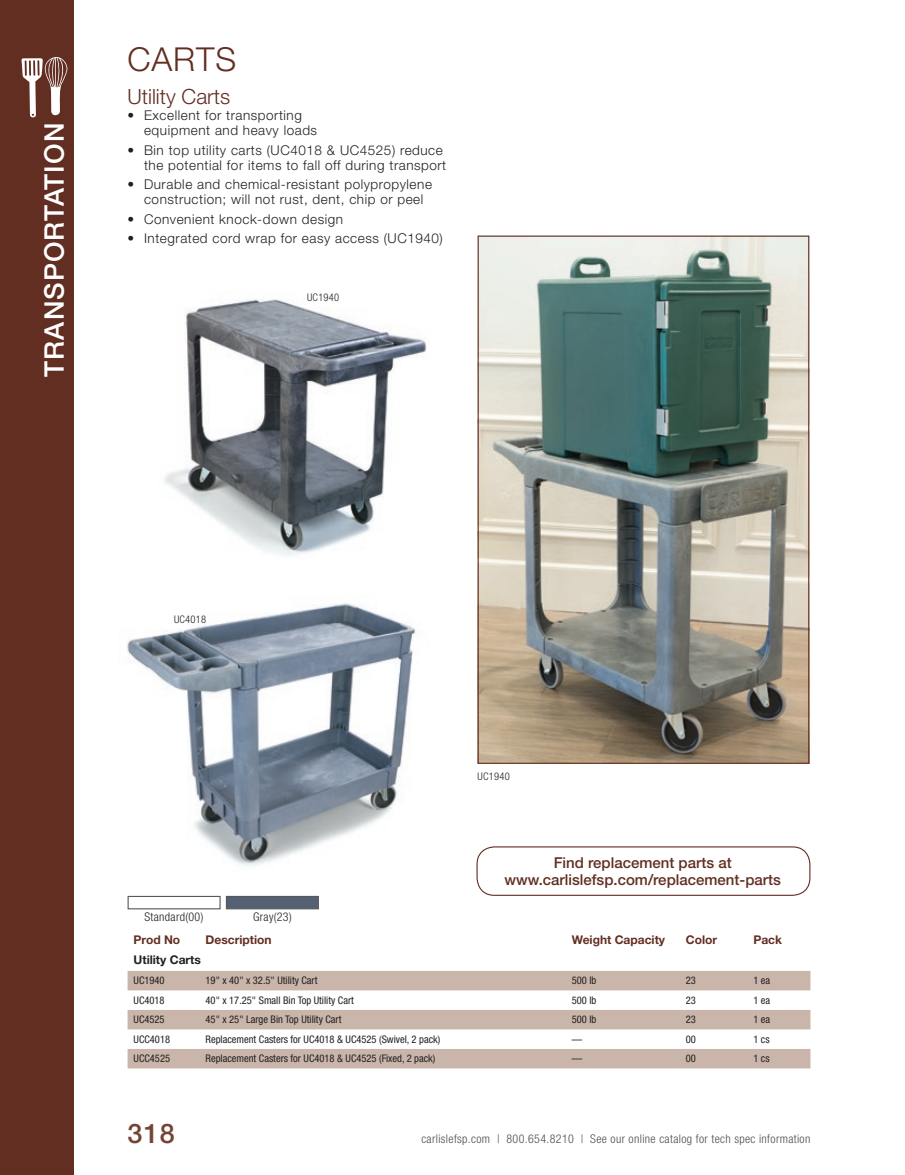
<style>
.page{position:relative;width:905px;height:1175px;background:#fff}
.page>*{position:absolute;margin:0;border:0;box-sizing:border-box;transform-origin:0 0}
.t1{font:300 33px "Helvetica Neue LT Std";letter-spacing:.025em;color:#622e22}
.t2{font:500 27px "Helvetica Neue LT Std";letter-spacing:.04em;color:#fff}
.t3{font:500 27px "Helvetica Neue LT Std";color:#734533}
.t4{font:300 21px "Helvetica Neue LT Std";color:#622e22}
.t5{font:500 15px/16.5px "Helvetica Neue LT Std";color:#622e22;text-align:center}
.t6{font:300 13.5px/15px "Helvetica Neue LT Std";letter-spacing:.04em;color:#231f20}
.t7{font:300 condensed 12px "Helvetica Neue LT Std";letter-spacing:.03em;color:#4b4c4d}
.t8{font:700 12px "Helvetica Neue LT Std";color:#622e22}
.t9{font:300 condensed 12px "Helvetica Neue LT Std";letter-spacing:.03em;color:#231f20}
.t10{font:700 12px "Helvetica Neue LT Std";color:#231f20}
.t11{font:condensed 10.5px "Helvetica Neue LT Std";color:#231f20}
.t12{font:300 condensed 10.5px "Helvetica Neue LT Std";letter-spacing:.025em;color:#231f20}
</style>
<div class="page">
<div style="left:0;top:0;width:74px;height:1174px;background:#622e22"></div>
<svg style="left:21px;top:57px;width:46px;height:60px"></svg>
<img style="left:477px;top:235px;width:332px;height:527px">
<img style="left:127px;top:603px;width:289px;height:263px">
<svg style="left:128px;top:971px;width:682px;height:97px;fill:#c9b5aa"></svg>
<img style="left:164px;top:299px;width:263px;height:257px">
<div style="left:128px;top:896px;width:92px;height:13px;background:#fff;border:1px solid #57585a"></div>
<div style="left:226px;top:896px;width:93px;height:13px;background:#536173;border:1px solid #57585a"></div>
<div style="left:476px;top:846px;width:334px;height:50px;border:1px solid #622e22;border-radius:17px"></div>
<h2 class="t2" style="left:38px;top:377px;width:255px;rotate:-90deg">TRANSPORTATION</h2>
<h1 class="t1" style="left:128px;top:39px;width:110px">CARTS</h1>
<h3 class="t4" style="left:128px;top:83px;width:104px">Utility Carts</h3>
<p class="t6" style="left:144px;top:107px;width:174px;text-indent:-16px">• Excellent for transporting equipment and heavy loads</p>
<p class="t6" style="left:128px;top:142px;width:320px;text-align:right">• Bin top utility carts (UC4018 &amp; UC4525) reduce the potential for items to fall off during transport</p>
<p class="t6" style="left:128px;top:176px;width:306px;text-align:center">• Durable and chemical-resistant polypropylene construction; will not rust, dent, chip or peel</p>
<p class="t6" style="left:128px;top:211px;width:217px">• Convenient knock-down design</p>
<p class="t6" style="left:128px;top:230px;width:317px">• Integrated cord wrap for easy access (UC1940)</p>
<p class="t12" style="left:307px;top:291px;width:34px">UC1940</p>
<p class="t12" style="left:174px;top:613px;width:34px">UC4018</p>
<p class="t9" style="left:144px;top:909px;width:61px">Standard(00)</p>
<p class="t9" style="left:253px;top:909px;width:40px">Gray(23)</p>
<p class="t12" style="left:477px;top:770px;width:34px">UC1940</p>
<p class="t5" style="left:504px;top:854px;width:278px">Find replacement parts at www.carlislefsp.com/replacement-parts</p>
<p class="t8" style="left:134px;top:932px;width:48px">Prod No</p>
<p class="t8" style="left:206px;top:932px;width:67px">Description</p>
<p class="t8" style="left:572px;top:932px;width:95px">Weight Capacity</p>
<p class="t8" style="left:686px;top:932px;width:33px">Color</p>
<p class="t8" style="left:753px;top:932px;width:30px">Pack</p>
<p class="t10" style="left:134px;top:952px;width:69px">Utility Carts</p>
<p class="t11" style="left:134px;top:974px;width:33px">UC1940</p>
<p class="t11" style="left:205px;top:974px;width:113px">19" x 40" x 32.5" Utility Cart</p>
<p class="t11" style="left:571px;top:974px;width:26px">500 lb</p>
<p class="t11" style="left:685px;top:974px;width:12px">23</p>
<p class="t11" style="left:753px;top:974px;width:18px">1 ea</p>
<p class="t11" style="left:134px;top:994px;width:33px">UC4018</p>
<p class="t11" style="left:205px;top:994px;width:150px">40" x 17.25" Small Bin Top Utility Cart</p>
<p class="t11" style="left:571px;top:994px;width:26px">500 lb</p>
<p class="t11" style="left:685px;top:994px;width:12px">23</p>
<p class="t11" style="left:753px;top:994px;width:18px">1 ea</p>
<p class="t11" style="left:134px;top:1013px;width:33px">UC4525</p>
<p class="t11" style="left:205px;top:1013px;width:137px">45" x 25" Large Bin Top Utility Cart</p>
<p class="t11" style="left:571px;top:1013px;width:26px">500 lb</p>
<p class="t11" style="left:685px;top:1013px;width:12px">23</p>
<p class="t11" style="left:753px;top:1013px;width:18px">1 ea</p>
<p class="t11" style="left:134px;top:1033px;width:38px">UCC4018</p>
<p class="t11" style="left:205px;top:1033px;width:236px">Replacement Casters for UC4018 &amp; UC4525 (Swivel, 2 pack)</p>
<p class="t11" style="left:571px;top:1033px;width:12px">—</p>
<p class="t11" style="left:685px;top:1033px;width:12px">00</p>
<p class="t11" style="left:753px;top:1033px;width:18px">1 cs</p>
<p class="t11" style="left:134px;top:1052px;width:38px">UCC4525</p>
<p class="t11" style="left:205px;top:1052px;width:231px">Replacement Casters for UC4018 &amp; UC4525 (Fixed, 2 pack)</p>
<p class="t11" style="left:571px;top:1052px;width:12px">—</p>
<p class="t11" style="left:685px;top:1052px;width:12px">00</p>
<p class="t11" style="left:753px;top:1052px;width:18px">1 cs</p>
<h2 class="t3" style="left:128px;top:1117px;width:49px">318</h2>
<p class="t7" style="left:421px;top:1132px;width:390px">carlislefsp.com | 800.654.8210 | See our online catalog for tech spec information</p>
</div>
